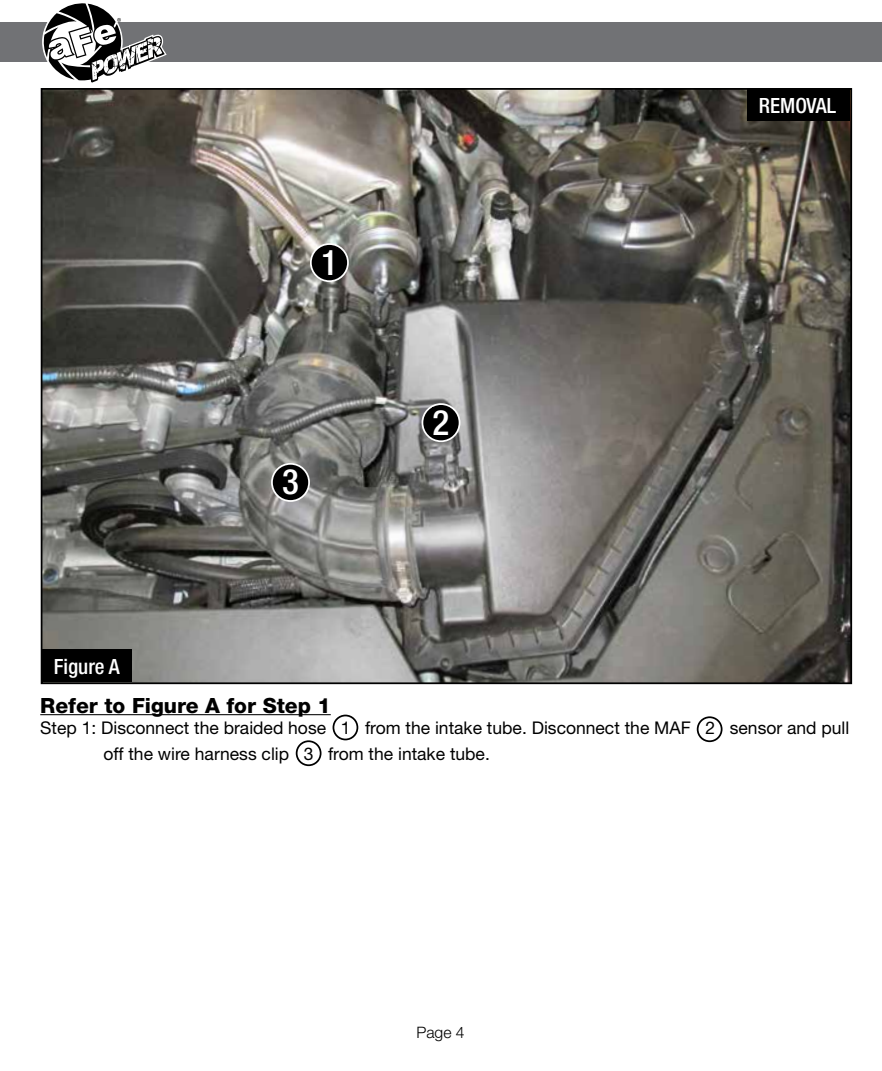
<style>
.page{position:relative;width:882px;height:1071px;background:#fff}
.page>*{position:absolute;margin:0;border:0;box-sizing:border-box;transform-origin:0 0}
.t1{font:500 condensed 35px "Helvetica Neue";color:#fff}
.t2{font:800 21px "Helvetica Neue";color:#000}
.t3{font:500 condensed 21px "Helvetica Neue";color:#fff}
.t4{font:17.5px/26.2px "Helvetica Neue";color:#000}
.t5{font:300 15.75px "Helvetica Neue";color:#000}
</style>
<div class="page">
<div style="left:0;top:23px;width:882px;height:39px;background:#717275"></div>
<svg style="left:43px;top:3px;width:124px;height:80px"></svg>
<img style="left:44px;top:91px;width:805px;height:590px">
<hr style="left:40px;top:714px;width:291px;height:1px;background:#000">
<div style="left:747px;top:88px;width:103px;height:33px;background:#000"></div>
<div style="left:333px;top:715px;width:25px;height:25px;border:2px solid #000;border-radius:50%"></div>
<div style="left:311px;top:244px;width:37px;height:37px;background:#000;border-radius:50%"></div>
<div style="left:310px;top:243px;width:39px;height:39px;border:2px solid #fff;border-radius:50%"></div>
<div style="left:321px;top:247px;width:17px;height:28px;background:#000"></div>
<div style="left:272px;top:464px;width:37px;height:37px;background:#000;border-radius:50%"></div>
<div style="left:271px;top:463px;width:39px;height:39px;border:2px solid #fff;border-radius:50%"></div>
<div style="left:282px;top:467px;width:17px;height:27px;background:#000"></div>
<div style="left:422px;top:404px;width:38px;height:37px;background:#000;border-radius:50%"></div>
<div style="left:422px;top:403px;width:38px;height:39px;border:2px solid #fff;border-radius:50%"></div>
<div style="left:433px;top:407px;width:16px;height:28px;background:#000"></div>
<div style="left:697px;top:716px;width:26px;height:26px;border:2px solid #000;border-radius:50%"></div>
<div style="left:296px;top:740px;width:26px;height:26px;border:2px solid #000;border-radius:50%"></div>
<div style="left:42px;top:649px;width:90px;height:33px;background:#000"></div>
<p class="t3" style="left:54px;top:654px;width:67px">Figure A</p>
<h1 class="t1" style="left:321px;top:241px;width:18px">1</h1>
<h1 class="t1" style="left:282px;top:461px;width:18px">3</h1>
<h1 class="t1" style="left:433px;top:401px;width:18px">2</h1>
<p class="t3" style="left:759px;top:93px;width:79px">REMOVAL</p>
<p class="t2" style="left:40px;top:693px;width:292px">Refer to Figure A for Step 1</p>
<p class="t4" style="left:103px;top:715px;width:747px;text-indent:-63px">Step 1: Disconnect the braided hose 1 from the intake tube. Disconnect the MAF 2 sensor and pull off the wire harness clip 3 from the intake tube.</p>
<p class="t5" style="left:416px;top:1023px;width:50px">Page 4</p>
</div>
